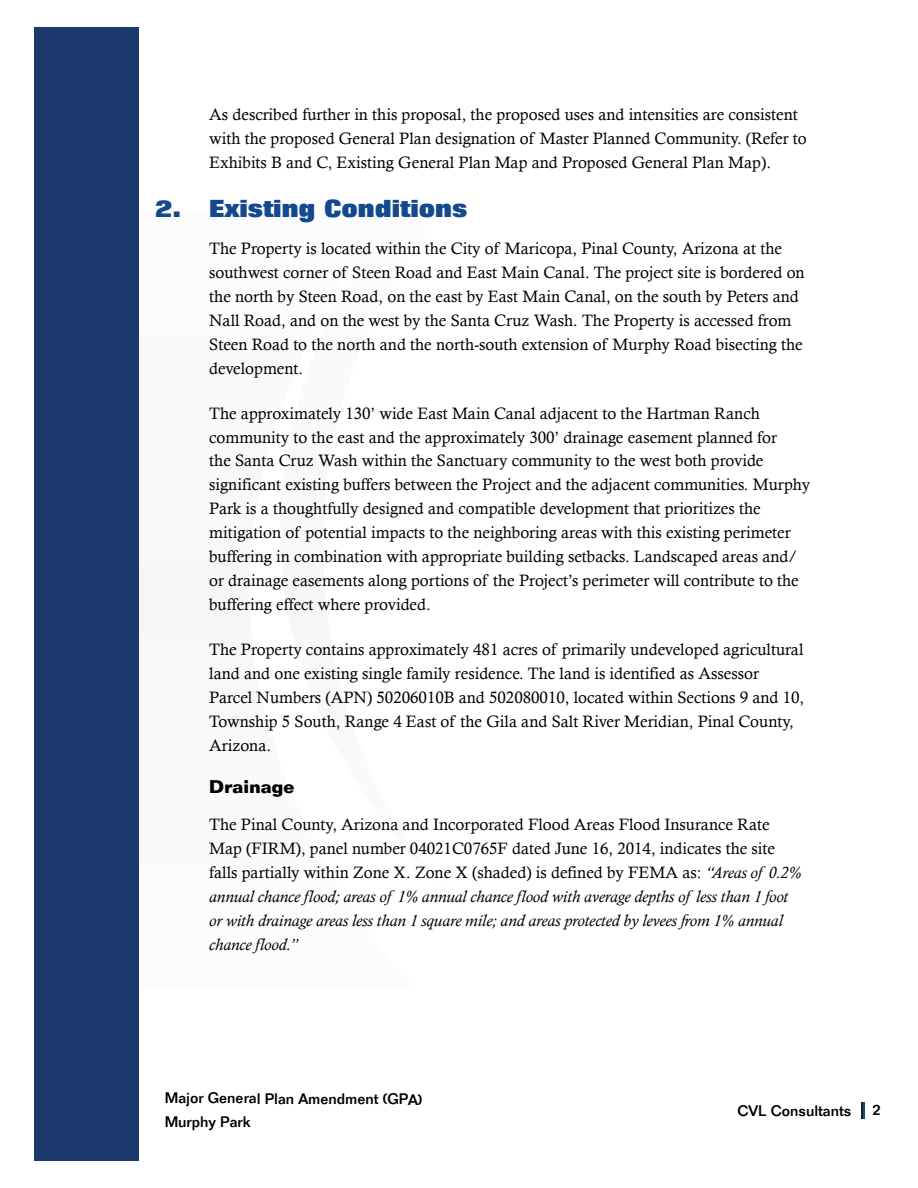
<style>
.page{position:relative;width:918px;height:1188px;background:#fff}
.page>*{position:absolute;margin:0;border:0;box-sizing:border-box;transform-origin:0 0}
.t1{font:800 24px "Folio Std";color:#13498e}
.t2{font:700 18px "Folio Std";color:#000}
.t3{font:16.5px/24px "Calisto";color:#000}
.t4{font:500 15px/23.2px "Folio Std";letter-spacing:-.005em;color:#000}
.s1{font-style:italic}
</style>
<div class="page">
<div style="left:35px;top:27px;width:104px;height:1134px;background:#1b396c"></div>
<svg style="left:861px;top:1103px;width:3px;height:16px"></svg>
<p class="t3" style="left:209px;top:102px;width:599px">As described further in this proposal, the proposed uses and intensities are consistent with the proposed General Plan designation of Master Planned Community. (Refer to<br>Exhibits B and C, Existing General Plan Map and Proposed General Plan Map).</p>
<h1 class="t1" style="left:155px;top:200px;width:314px">2. Existing Conditions</h1>
<p class="t3" style="left:209px;top:237px;width:597px">The Property is located within the City of Maricopa, Pinal County, Arizona at the southwest corner of Steen Road and East Main Canal. The project site is bordered on the north by Steen Road, on the east by East Main Canal, on the south by Peters and Nall Road, and on the west by the Santa Cruz Wash. The Property is accessed from Steen Road to the north and the north-south extension of Murphy Road bisecting the development.</p>
<p class="t3" style="left:209px;top:401px;width:602px">The approximately 130’ wide East Main Canal adjacent to the Hartman Ranch community to the east and the approximately 300’ drainage easement planned for<br>the Santa Cruz Wash within the Sanctuary community to the west both provide significant existing buffers between the Project and the adjacent communities. Murphy Park is a thoughtfully designed and compatible development that prioritizes the mitigation of potential impacts to the neighboring areas with this existing perimeter buffering in combination with appropriate building setbacks. Landscaped areas and/ or drainage easements along portions of the Project’s perimeter will contribute to the buffering effect where provided.</p>
<p class="t3" style="left:209px;top:637px;width:596px">The Property contains approximately 481 acres of primarily undeveloped agricultural land and one existing single family residence. The land is identified as Assessor Parcel Numbers (APN) 50206010B and 502080010, located within Sections 9 and 10, Township 5 South, Range 4 East of the Gila and Salt River Meridian, Pinal County, Arizona.</p>
<p class="t2" style="left:209px;top:780px;width:87px">Drainage</p>
<p class="t3" style="left:209px;top:812px;width:593px">The Pinal County, Arizona and Incorporated Flood Areas Flood Insurance Rate Map (FIRM), panel number 04021C0765F dated June 16, 2014, indicates the site falls partially within Zone X. Zone X (shaded) is defined by FEMA as: <span class="s1">“Areas of 0.2% annual chance flood; areas of 1% annual chance flood with average depths of less than 1 foot or with drainage areas less than 1 square mile; and areas protected by levees from 1% annual chance flood.”</span></p>
<p class="t4" style="left:165px;top:1087px;width:259px">Major General Plan Amendment (GPA)<br>Murphy Park</p>
<p class="t4" style="left:737px;top:1099px;width:115px">CVL Consultants</p>
<p class="t4" style="left:873px;top:1098px;width:10px">2</p>
</div>
